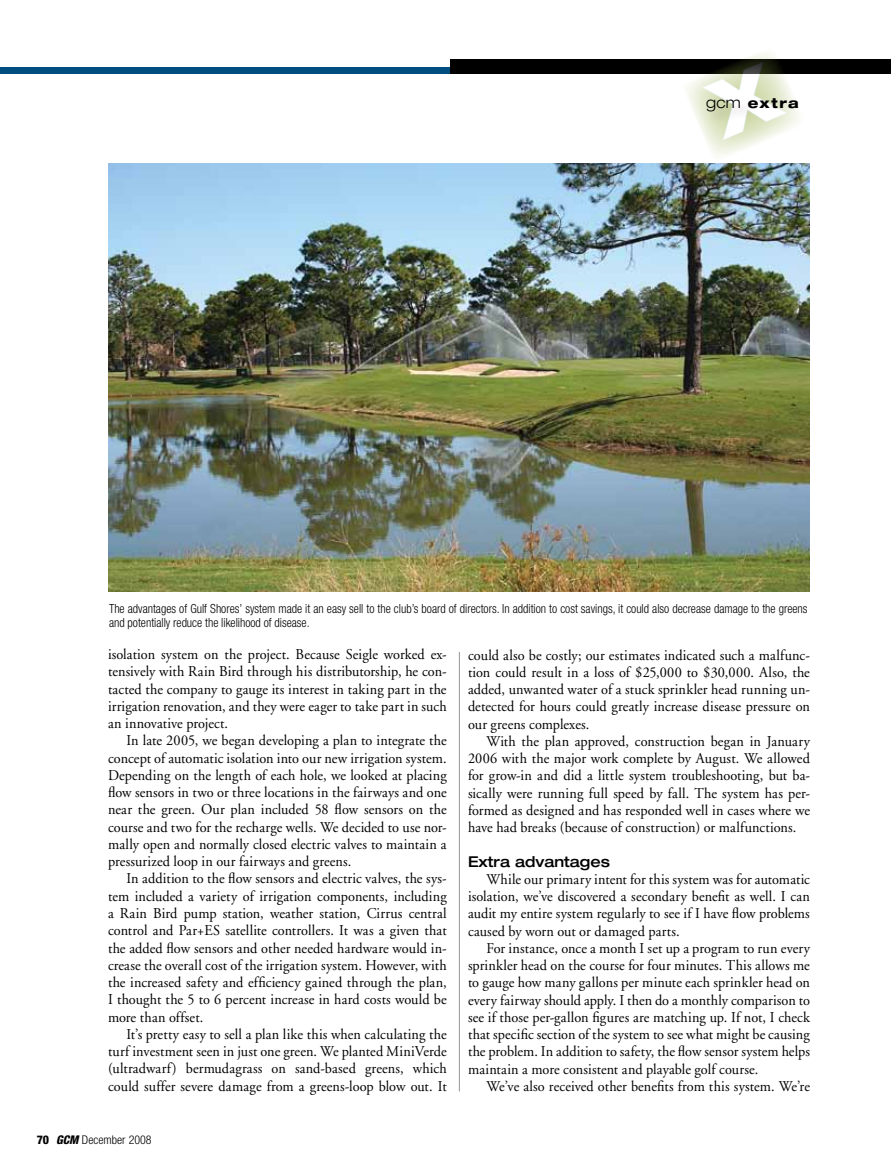
<style>
.page{position:relative;width:891px;height:1175px;background:#fff}
.page>*{position:absolute;margin:0;border:0;box-sizing:border-box;transform-origin:0 0}
.t1{font:300 expanded 15.75px "Helvetica Neue";color:#000;scale:.95 1}
.t2{font:15px/17.2px "Adobe Garamond";letter-spacing:.005em;color:#000;text-align:justify;scale:.95 1}
.t3{font:500 expanded 15px "Helvetica Neue";color:#000;scale:.95 1}
.t4{font:800 expanded 13.8px "Helvetica Neue";letter-spacing:.105em;color:#000;scale:.95 1}
.t5{font:300 condensed 12.6px/13.5px "Helvetica Neue";color:#000;scale:.95 1}
.t6{font:300 condensed 12px "Helvetica Neue";color:#000}
.s1{font-weight:800}
.s2{font-weight:800;font-style:italic}
</style>
<div class="page">
<div style="left:450px;top:59px;width:441px;height:14px;background:#000"></div>
<div style="left:0;top:68px;width:450px;height:6px;background:#004d80"></div>
<hr style="left:459px;top:652px;width:1px;height:439px;background:#939598">
<img style="left:108px;top:163px;width:702px;height:429px">
<svg style="left:681px;top:52px;width:127px;height:112px"></svg>
<p class="t1" style="left:706px;top:93px;width:38px">gcm</p>
<p class="t4" style="left:748px;top:94px;width:55px">extra</p>
<p class="t5" style="left:109px;top:602px;width:737px">The advantages of Gulf Shores’ system made it an easy sell to the club’s board of directors. In addition to cost savings, it could also decrease damage to the greens and potentially reduce the likelihood of disease.</p>
<p class="t2" style="left:108px;top:646px;width:358px">isolation system on the project. Because Seigle worked ex&shy;tensively with Rain Bird through his distributorship, he con&shy;tacted the company to gauge its interest in taking part in the irrigation renovation, and they were eager to take part in such an innovative project.</p>
<p class="t2" style="left:108px;top:732px;width:358px;text-indent:18px">In late 2005, we began developing a plan to integrate the concept of automatic isolation into our new irrigation system.<br>Depending on the length of each hole, we looked at placing flow sensors in two or three locations in the fairways and one near the green. Our plan included 58 flow sensors on the course and two for the recharge wells. We decided to use nor&shy;mally open and normally closed electric valves to maintain a pressurized loop in our fairways and greens.</p>
<p class="t2" style="left:108px;top:870px;width:358px;text-indent:18px">In addition to the flow sensors and electric valves, the sys&shy;tem included a variety of irrigation components, including a Rain Bird pump station, weather station, Cirrus central control and Par+ES satellite controllers. It was a given that the added flow sensors and other needed hardware would in&shy;crease the overall cost of the irrigation system. However, with the increased safety and efficiency gained through the plan, I thought the 5 to 6 percent increase in hard costs would be more than offset.</p>
<p class="t2" style="left:108px;top:1025px;width:358px;text-indent:18px">It’s pretty easy to sell a plan like this when calculating the turf investment seen in just one green. We planted MiniVerde (ultradwarf) bermudagrass on sand-based greens, which could suffer severe damage from a greens-loop blow out. It</p>
<p class="t2" style="left:468px;top:646px;width:361px">could also be costly; our estimates indicated such a malfunc&shy;tion could result in a loss of $25,000 to $30,000. Also, the added, unwanted water of a stuck sprinkler head running un&shy;detected for hours could greatly increase disease pressure on our greens complexes.</p>
<p class="t2" style="left:468px;top:733px;width:362px;text-indent:18px">With the plan approved, construction began in January 2006 with the major work complete by August. We allowed for grow-in and did a little system troubleshooting, but ba&shy;sically were running full speed by fall. The system has per&shy;formed as designed and has responded well in cases where we have had breaks (because of construction) or malfunctions.</p>
<p class="t3" style="left:468px;top:852px;width:151px">Extra advantages</p>
<p class="t2" style="left:468px;top:871px;width:362px;text-indent:18px">While our primary intent for this system was for automatic isolation, we’ve discovered a secondary benefit as well. I can audit my entire system regularly to see if I have flow problems caused by worn out or damaged parts.</p>
<p class="t2" style="left:468px;top:940px;width:362px;text-indent:18px">For instance, once a month I set up a program to run every sprinkler head on the course for four minutes. This allows me to gauge how many gallons per minute each sprinkler head on every fairway should apply. I then do a monthly comparison to see if those per-gallon figures are matching up. If not, I check that specific section of the system to see what might be causing the problem. In addition to safety, the flow sensor system helps maintain a more consistent and playable golf course.</p>
<p class="t2" style="left:486px;top:1078px;width:342px">We’ve also received other benefits from this system. We’re</p>
<p class="t6" style="left:37px;top:1132px;width:116px"><span class="s1">70</span> <span class="s2">GCM</span> December 2008</p>
</div>
